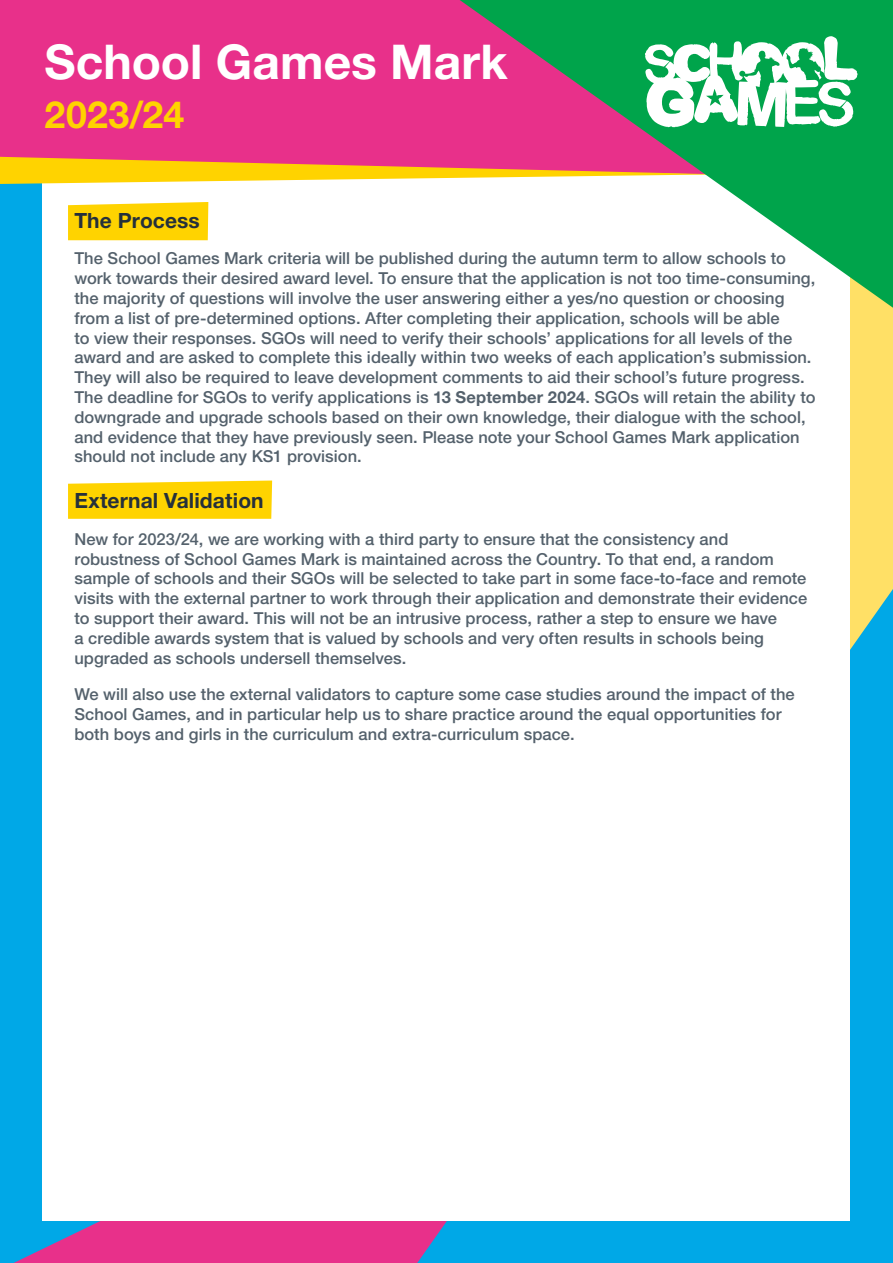
<style>
.page{position:relative;width:893px;height:1263px;background:#fff}
.page>*{position:absolute;margin:0;border:0;box-sizing:border-box;transform-origin:0 0}
.t1{font:700 48px "Helvetica Neue LT Pro";color:#fff}
.t2{font:700 37.5px "Helvetica Neue LT Pro";letter-spacing:.01em;color:#ffd300}
.t3{font:700 21px "Helvetica Neue LT Pro";letter-spacing:.005em;color:#25303b}
.t4{font:500 16.5px/19.8px "Helvetica Neue LT Pro";letter-spacing:.005em;color:#54616c}
.s1{font-weight:700}
</style>
<div class="page">
<div style="left:0;top:184px;width:42px;height:589px;background:#00a8e7"></div>
<div style="left:850px;top:308px;width:43px;height:281px;background:#ffe066"></div>
<svg style="left:14px;top:924px;width:403px;height:339px;background:#8d64b1"></svg>
<div style="left:417px;top:589px;width:476px;height:674px;background:#00a8e7"></div>
<div style="left:43px;top:43px;width:807px;height:1177px;background:#fff"></div>
<div style="left:0;top:0;width:460px;height:157px;background:#e8308a"></div>
<svg style="left:0;top:157px;width:460px;height:27px;background:#fab738"></svg>
<svg style="left:460px;top:0;width:433px;height:308px"></svg>
<svg style="left:645px;top:36px;width:212px;height:91px"></svg>
<div style="left:68px;top:202px;width:140px;height:38px;background:#ffd300"></div>
<svg style="left:68px;top:480px;width:204px;height:39px;background:#ffd50f"></svg>
<h1 class="t1" style="left:45px;top:31px;width:464px">School Games Mark</h1>
<h2 class="t2" style="left:45px;top:91px;width:141px">2023/24</h2>
<p class="t3" style="left:74px;top:207px;width:127px">The Process</p>
<p class="t4" style="left:74px;top:248px;width:743px">The School Games Mark criteria will be published during the autumn term to allow schools to work towards their desired award level. To ensure that the application is not too time-consuming, the majority of questions will involve the user answering either a yes/no question or choosing from a list of pre-determined options. After completing their application, schools will be able<br>to view their responses. SGOs will need to verify their schools’ applications for all levels of the award and are asked to complete this ideally within two weeks of each application’s submission.<br>They will also be required to leave development comments to aid their school’s future progress.<br>The deadline for SGOs to verify applications is <span class="s1">13 September 2024</span>. SGOs will retain the ability to downgrade and upgrade schools based on their own knowledge, their dialogue with the school, and evidence that they have previously seen. Please note your School Games Mark application should not include any KS1 provision.</p>
<p class="t3" style="left:74px;top:487px;width:191px">External Validation</p>
<p class="t4" style="left:74px;top:529px;width:734px">New for 2023/24, we are working with a third party to ensure that the consistency and robustness of School Games Mark is maintained across the Country. To that end, a random sample of schools and their SGOs will be selected to take part in some face-to-face and remote visits with the external partner to work through their application and demonstrate their evidence to support their award. This will not be an intrusive process, rather a step to ensure we have<br>a credible awards system that is valued by schools and very often results in schools being upgraded as schools undersell themselves.</p>
<p class="t4" style="left:74px;top:684px;width:722px">We will also use the external validators to capture some case studies around the impact of the<br>School Games, and in particular help us to share practice around the equal opportunities for both boys and girls in the curriculum and extra-curriculum space.</p>
</div>
